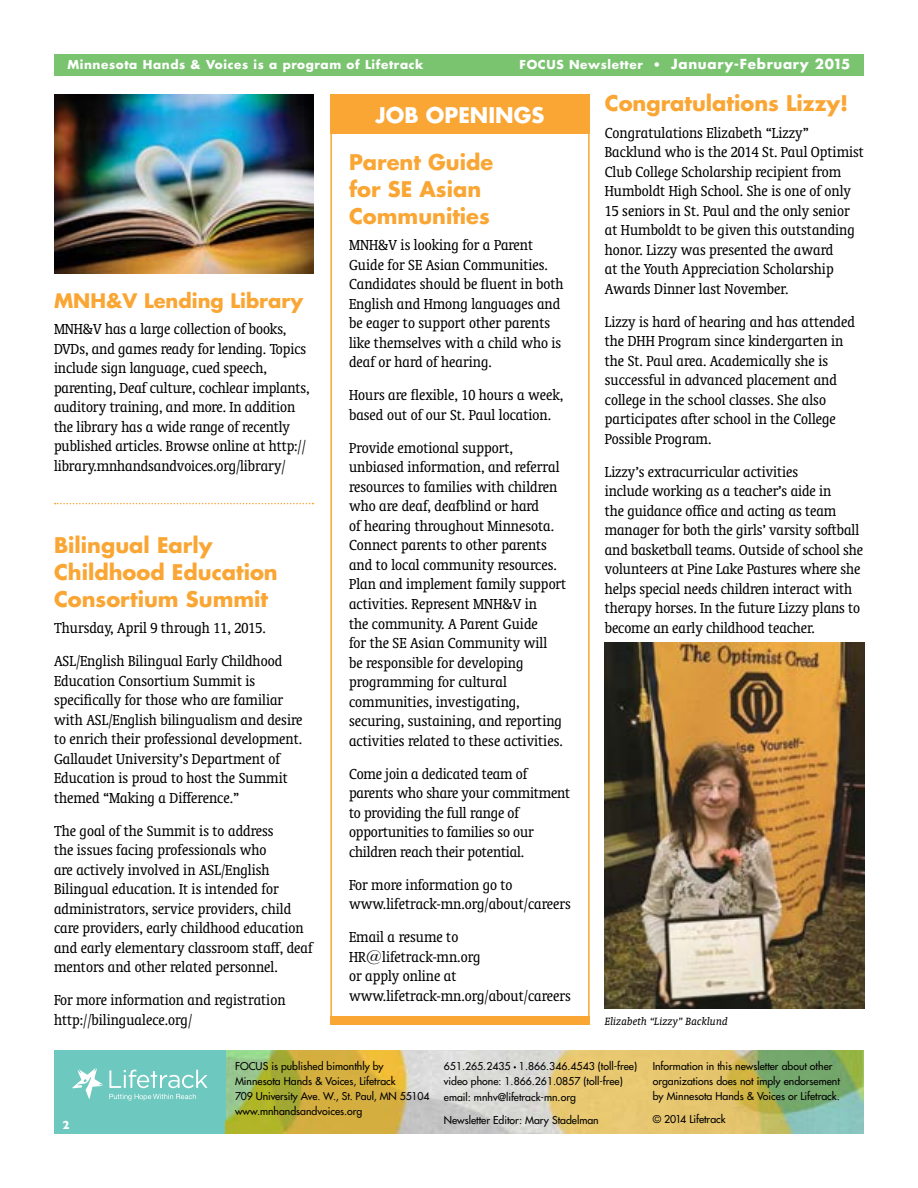
<style>
.page{position:relative;width:918px;height:1188px;background:#fff}
.page>*{position:absolute;margin:0;border:0;box-sizing:border-box;transform-origin:0 0}
.t1{font:700 21px/27px "Futura";color:#faa634}
.t2{font:700 21px "Futura";color:#fff}
.t3{font:700 19.5px "Futura";color:#faa634}
.t4{font:condensed 16.5px/19.5px "Oranda BT";color:#000}
.t5{font:700 13.5px "Futura";letter-spacing:.05em;color:#fff}
.t6{font:700 12px "Futura";letter-spacing:.05em;color:#fff}
.t7{font:italic 12px "Oranda BT";color:#000}
.t8{font:700 12px "Gill Sans";color:#fff}
.t9{font:10.5px/15px "Futura";color:#000}
.s1{font-size:12px}
</style>
<div class="page">
<div style="left:54px;top:54px;width:810px;height:22px;background:#7ac470"></div>
<div style="left:54px;top:1115px;width:810px;height:19px;background:#6dc8bf"></div>
<div style="left:330px;top:94px;width:260px;height:931px;border:2px solid #faa634"></div>
<div style="left:330px;top:94px;width:260px;height:40px;background:#faa634"></div>
<img style="left:226px;top:1050px;width:638px;height:84px">
<div style="left:54px;top:1050px;width:172px;height:69px;background:#6dc8bf"></div>
<svg style="left:72px;top:1068px;width:31px;height:31px"></svg>
<svg style="left:109px;top:1094px;width:87px;height:7px"></svg>
<svg style="left:109px;top:1070px;width:99px;height:18px"></svg>
<img style="left:54px;top:95px;width:259px;height:179px">
<div style="left:330px;top:1016px;width:260px;height:9px;background:#faa634"></div>
<img style="left:605px;top:643px;width:259px;height:365px">
<svg style="left:55px;top:503px;width:258px;height:1px"></svg>
<p class="t6" style="left:68px;top:57px;width:357px">Minnesota Hands &amp; Voices is a program of Lifetrack</p>
<p class="t5" style="left:520px;top:55px;width:332px"><span class="s1">FOCUS Newsletter •</span> January-February 2015</p>
<p class="t3" style="left:54px;top:287px;width:251px">MNH&amp;V Lending Library</p>
<p class="t4" style="left:54px;top:319px;width:257px">MNH&amp;V has a large collection of books, DVDs, and games ready for lending. Topics include sign language, cued speech, parenting, Deaf culture, cochlear implants, auditory training, and more. In addition the library has a wide range of recently published articles. Browse online at http:// library.mnhandsandvoices.org/library/</p>
<p class="t1" style="left:54px;top:531px;width:225px">Bilingual Early<br>Childhood Education<br>Consortium Summit</p>
<p class="t4" style="left:54px;top:612px;width:230px;line-height:33px">Thursday, April 9 through 11, 2015.<br>ASL/English Bilingual Early Childhood</p>
<p class="t4" style="left:54px;top:671px;width:250px">Education Consortium Summit is specifically for those who are familiar with ASL/English bilingualism and desire to enrich their professional development.<br>Gallaudet University’s Department of Education is proud to host the Summit themed “Making a Difference.”</p>
<p class="t4" style="left:54px;top:821px;width:260px">The goal of the Summit is to address<br>the issues facing professionals who<br>are actively involved in ASL/English Bilingual education. It is intended for administrators, service providers, child care providers, early childhood education and early elementary classroom staff, deaf mentors and other related personnel.</p>
<p class="t4" style="left:54px;top:990px;width:233px">For more information and registration http://bilingualece.org/</p>
<p class="t2" style="left:376px;top:100px;width:170px">JOB OPENINGS</p>
<p class="t1" style="left:349px;top:148px;width:146px">Parent Guide for SE Asian<br>Communities</p>
<p class="t4" style="left:349px;top:235px;width:216px">MNH&amp;V is looking for a Parent<br>Guide for SE Asian Communities.<br>Candidates should be fluent in both<br>English and Hmong languages and be eager to support other parents like themselves with a child who is deaf or hard of hearing.</p>
<p class="t4" style="left:349px;top:385px;width:216px">Hours are flexible, 10 hours a week, based out of our St. Paul location.</p>
<p class="t4" style="left:349px;top:438px;width:219px">Provide emotional support, unbiased information, and referral resources to families with children who are deaf, deafblind or hard<br>of hearing throughout Minnesota.<br>Connect parents to other parents and to local community resources.<br>Plan and implement family support activities. Represent MNH&amp;V in<br>the community. A Parent Guide<br>for the SE Asian Community will<br>be responsible for developing programming for cultural communities, investigating, securing, sustaining, and reporting activities related to these activities.</p>
<p class="t4" style="left:349px;top:763px;width:223px">Come join a dedicated team of parents who share your commitment to providing the full range of opportunities to families so our children reach their potential.</p>
<p class="t4" style="left:349px;top:874px;width:223px">For more information go to www.lifetrack-mn.org/about/careers</p>
<p class="t4" style="left:349px;top:927px;width:223px">Email a resume to<br>HR@lifetrack-mn.org<br>or apply online at www.lifetrack-mn.org/about/careers</p>
<p class="t1" style="left:605px;top:89px;width:245px">Congratulations Lizzy!</p>
<p class="t4" style="left:605px;top:123px;width:261px">Congratulations Elizabeth “Lizzy” Backlund who is the 2014 St. Paul Optimist Club College Scholarship recipient from Humboldt High School. She is one of only 15 seniors in St. Paul and the only senior at Humboldt to be given this outstanding honor. Lizzy was presented the award<br>at the Youth Appreciation Scholarship Awards Dinner last November.</p>
<p class="t4" style="left:605px;top:312px;width:252px">Lizzy is hard of hearing and has attended the DHH Program since kindergarten in the St. Paul area. Academically she is successful in advanced placement and college in the school classes. She also participates after school in the College Possible Program.</p>
<p class="t4" style="left:605px;top:462px;width:260px">Lizzy’s extracurricular activities<br>include working as a teacher’s aide in<br>the guidance office and acting as team manager for both the girls’ varsity softball and basketball teams. Outside of school she volunteers at Pine Lake Pastures where she helps special needs children interact with therapy horses. In the future Lizzy plans to become an early childhood teacher.</p>
<p class="t7" style="left:605px;top:1014px;width:125px">Elizabeth “Lizzy” Backlund</p>
<p class="t8" style="left:63px;top:1115px;width:9px">2</p>
<p class="t9" style="left:235px;top:1059px;width:196px">FOCUS is published bimonthly by Minnesota Hands &amp; Voices, Lifetrack<br>709 University Ave. W., St. Paul, MN 55104 www.mnhandsandvoices.org</p>
<p class="t9" style="left:444px;top:1059px;width:195px">651.265.2435 1.866.346.4543 (toll-free) video phone: 1.866.261.0857 (toll-free)</p>
<p class="t9" style="left:444px;top:1086px;width:156px;line-height:22.8px">email: mnhv@lifetrack-mn.org<br>Newsletter Editor: Mary Stadelman</p>
<p class="t9" style="left:653px;top:1059px;width:189px">Information in this newsletter about other organizations does not imply endorsement by Minnesota Hands &amp; Voices or Lifetrack.</p>
<p class="t9" style="left:653px;top:1111px;width:74px">© 2014 Lifetrack</p>
</div>
